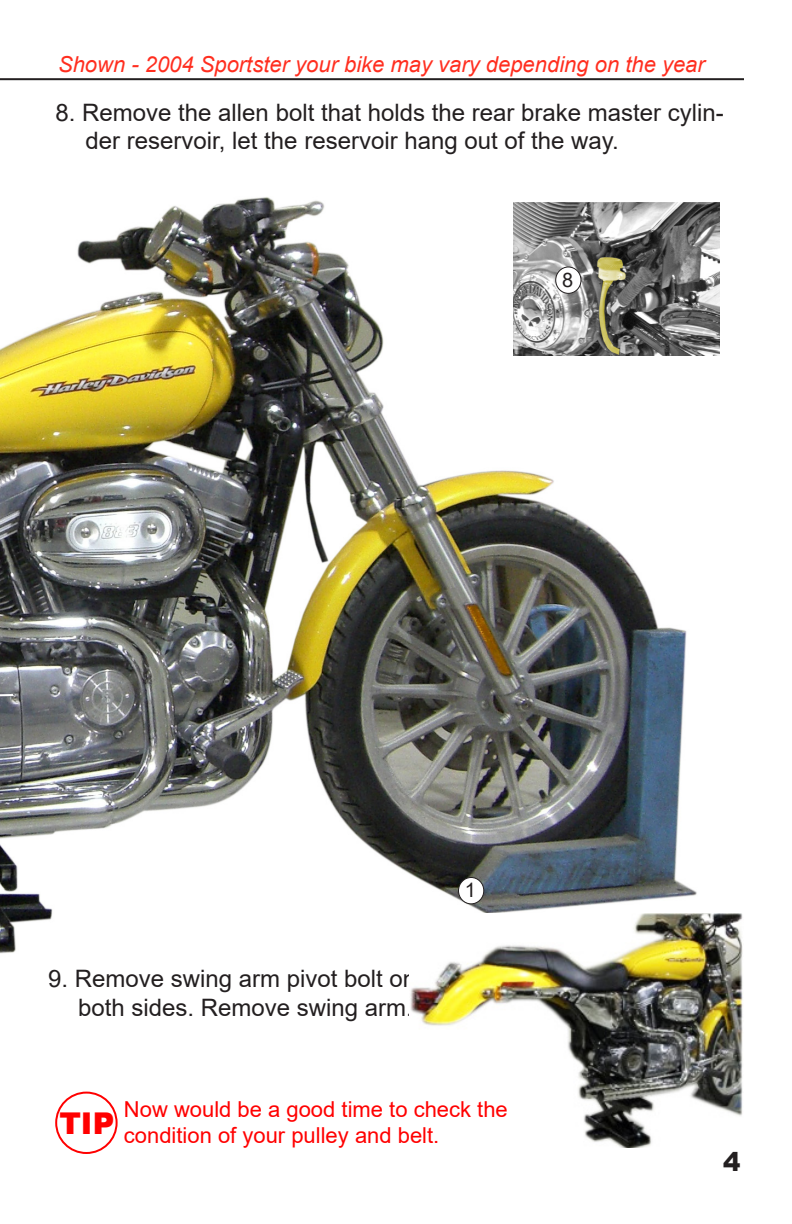
<style>
.page{position:relative;width:792px;height:1224px;background:#fff}
.page>*{position:absolute;margin:0;border:0;box-sizing:border-box;transform-origin:0 0}
.Paragraph_Style_2{font:900 30px "Arial";color:#f00}
.Paragraph_Style_2-2{font:900 26px "Arial";color:#231f20}
.Paragraph_Style_2-3{font:24px/28.8px "Arial";color:#231f20}
.Paragraph_Style_2-4{font:22px "Arial";color:#f00}
.t1{font:italic 22px "Arial";color:#ff2e1f}
.Paragraph_Style_2-5{font:20px "Arial";color:#231f20}
</style>
<div class="page">
<img style="left:0;top:197px;width:697px;height:757px">
<svg style="left:0;top:693px;width:15px;height:5px"></svg>
<div style="left:459px;top:878px;width:25px;height:26px;background:#fff;border-radius:50%"></div>
<div style="left:458px;top:877px;width:26px;height:27px;border:1px solid #231f20;border-radius:50%"></div>
<img style="left:514px;top:202px;width:206px;height:154px">
<div style="left:556px;top:267px;width:25px;height:26px;background:#fff;border-radius:50%"></div>
<div style="left:555px;top:267px;width:26px;height:27px;border:1px solid #231f20;border-radius:50%"></div>
<hr style="left:0;top:78px;width:744px;height:2px;background:#231f20">
<img style="left:410px;top:914px;width:333px;height:233px">
<div style="left:55px;top:1092px;width:63px;height:62px;border:2px solid #f00;border-radius:50%"></div>
<p class="t1" style="left:58px;top:50px;width:648px">Shown - 2004 Sportster your bike may vary depending on the year</p>
<p class="Paragraph_Style_2-3" style="left:86px;top:98px;width:640px;text-indent:-30px">8. Remove the allen bolt that holds the rear brake master cylin&shy;der reservoir, let the reservoir hang out of the way.</p>
<p class="Paragraph_Style_2-5" style="left:562px;top:266px;width:13px">8</p>
<p class="Paragraph_Style_2-3" style="left:48px;top:964px;width:370px;text-align:right">9. Remove swing arm pivot bolt on both sides. Remove swing arm.</p>
<p class="Paragraph_Style_2-5" style="left:465px;top:877px;width:13px">1</p>
<p class="Paragraph_Style_2" style="left:59px;top:1101px;width:56px">TIP</p>
<p class="Paragraph_Style_2-4" style="left:124px;top:1094px;width:385px">Now would be a good time to check the</p>
<p class="Paragraph_Style_2-4" style="left:124px;top:1120px;width:317px">condition of your pulley and belt.</p>
<p class="Paragraph_Style_2-2" style="left:723px;top:1143px;width:19px">4</p>
</div>
